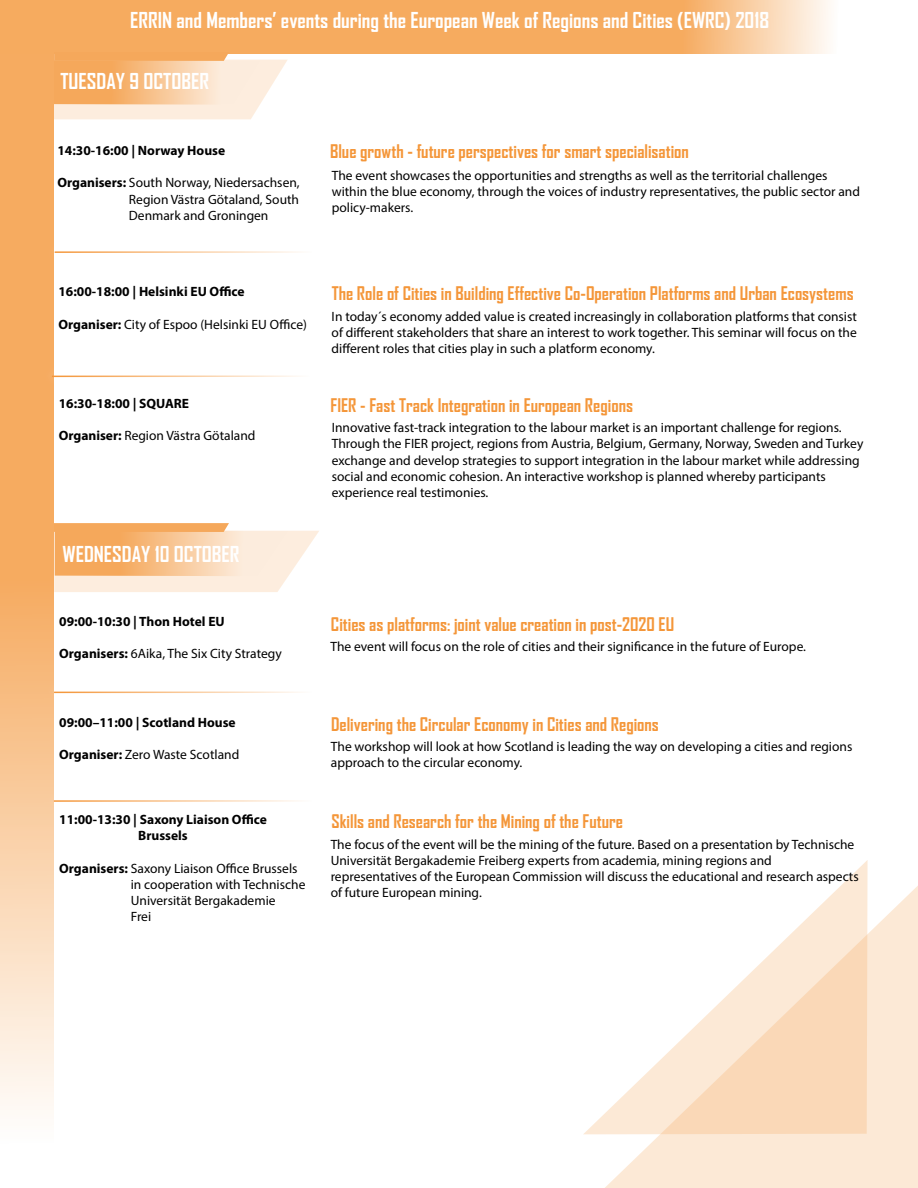
<style>
.page{position:relative;width:918px;height:1188px;background:#fff}
.page>*{position:absolute;margin:0;border:0;box-sizing:border-box;transform-origin:0 0}
.t1{font:700 21px "Agency FB";color:#fff}
.t2{font:700 18px "Agency FB";color:#f49639}
.t3{font:13.5px/16.2px "Myriad Pro";color:#000}
.t4{font:700 13.5px/16.2px "Myriad Pro";color:#000;text-align:center}
.s1{font-weight:700}
</style>
<div class="page">
<svg style="left:0;top:0;width:830px;height:54px;background:#f6b26c"></svg>
<svg style="left:603px;top:886px;width:315px;height:302px;background:#fcead9"></svg>
<svg style="left:584px;top:860px;width:284px;height:274px"></svg>
<svg style="left:0;top:54px;width:54px;height:1056px;background:#f7be85"></svg>
<div style="left:46px;top:242px;width:275px;height:21px;background:#fff"></div>
<hr style="left:55px;top:251px;width:258px;height:2px;background:#f49639">
<svg style="left:54px;top:52px;width:234px;height:67px;background:#f9d1a9"></svg>
<div style="left:43px;top:366px;width:275px;height:21px;background:#fff"></div>
<hr style="left:52px;top:375px;width:258px;height:2px;background:#f49639">
<div style="left:45px;top:682px;width:276px;height:21px;background:#fff"></div>
<hr style="left:54px;top:691px;width:258px;height:2px;background:#f49639">
<svg style="left:54px;top:523px;width:265px;height:69px;background:#f9d3ae"></svg>
<div style="left:45px;top:790px;width:275px;height:21px;background:#fff"></div>
<hr style="left:54px;top:800px;width:258px;height:2px;background:#f49639">
<h1 class="t1" style="left:130px;top:7px;width:641px">ERRIN and Members’ events during the European Week of Regions and Cities (EWRC) 2018</h1>
<h1 class="t1" style="left:60px;top:68px;width:150px">TUESDAY 9 OCTOBER</h1>
<h2 class="t2" style="left:330px;top:140px;width:360px">Blue growth - future perspectives for smart specialisation</h2>
<p class="t4" style="left:57px;top:142px;width:169px">14:30-16:00 | Norway House</p>
<p class="t3" style="left:129px;top:175px;width:172px;text-align:justify;text-indent:-72px"><span class="s1">Organisers:</span> South Norway, Niedersachsen, Region Västra Götaland, South Denmark and Groningen</p>
<p class="t3" style="left:332px;top:167px;width:530px">The event showcases the opportunities and strengths as well as the territorial challenges within the blue economy, through the voices of industry representatives, the public sector and policy-makers.</p>
<p class="t4" style="left:58px;top:283px;width:188px">16:00-18:00 | Helsinki EU Office</p>
<p class="t3" style="left:58px;top:316px;width:250px"><span class="s1">Organiser:</span> City of Espoo (Helsinki EU Office)</p>
<p class="t3" style="left:332px;top:308px;width:527px;text-align:justify">In today´s economy added value is created increasingly in collaboration platforms that consist of different stakeholders that share an interest to work together. This seminar will focus on the different roles that cities play in such a platform economy.</p>
<h2 class="t2" style="left:332px;top:282px;width:523px">The Role of Cities in Building Effective Co-Operation Platforms and Urban Ecosystems</h2>
<p class="t4" style="left:59px;top:395px;width:132px">16:30-18:00 | SQUARE</p>
<p class="t3" style="left:59px;top:427px;width:198px"><span class="s1">Organiser:</span> Region Västra Götaland</p>
<p class="t3" style="left:332px;top:419px;width:533px">Innovative fast-track integration to the labour market is an important challenge for regions.<br>Through the FIER project, regions from Austria, Belgium, Germany, Norway, Sweden and Turkey exchange and develop strategies to support integration in the labour market while addressing social and economic cohesion. An interactive workshop is planned whereby participants experience real testimonies.</p>
<h2 class="t2" style="left:331px;top:394px;width:304px">FIER - Fast Track Integration in European Regions</h2>
<h1 class="t1" style="left:63px;top:542px;width:179px">WEDNESDAY 10 OCTOBER</h1>
<p class="t4" style="left:59px;top:613px;width:167px">09:00-10:30 | Thon Hotel EU</p>
<p class="t3" style="left:59px;top:646px;width:224px"><span class="s1">Organisers:</span> 6Aika, The Six City Strategy</p>
<h2 class="t2" style="left:331px;top:613px;width:345px">Cities as platforms: joint value creation in post-2020 EU</h2>
<p class="t3" style="left:330px;top:638px;width:477px">The event will focus on the role of cities and their significance in the future of Europe.</p>
<p class="t4" style="left:59px;top:714px;width:178px">09:00–11:00 | Scotland House</p>
<p class="t3" style="left:59px;top:747px;width:182px"><span class="s1">Organiser:</span> Zero Waste Scotland</p>
<p class="t3" style="left:331px;top:738px;width:523px">The workshop will look at how Scotland is leading the way on developing a cities and regions approach to the circular economy.</p>
<h2 class="t2" style="left:331px;top:713px;width:329px">Delivering the Circular Economy in Cities and Regions</h2>
<p class="t4" style="left:59px;top:811px;width:209px">11:00-13:30 | Saxony Liaison Office<br>Brussels</p>
<p class="t3" style="left:131px;top:860px;width:176px;text-indent:-72px"><span class="s1">Organisers:</span> Saxony Liaison Office Brussels in cooperation with Technische<br>Universität Bergakademie<br>Frei</p>
<h2 class="t2" style="left:332px;top:810px;width:293px">Skills and Research for the Mining of the Future</h2>
<p class="t3" style="left:331px;top:836px;width:529px">The focus of the event will be the mining of the future. Based on a presentation by Technische Universität Bergakademie Freiberg experts from academia, mining regions and representatives of the European Commission will discuss the educational and research aspects of future European mining.</p>
</div>
